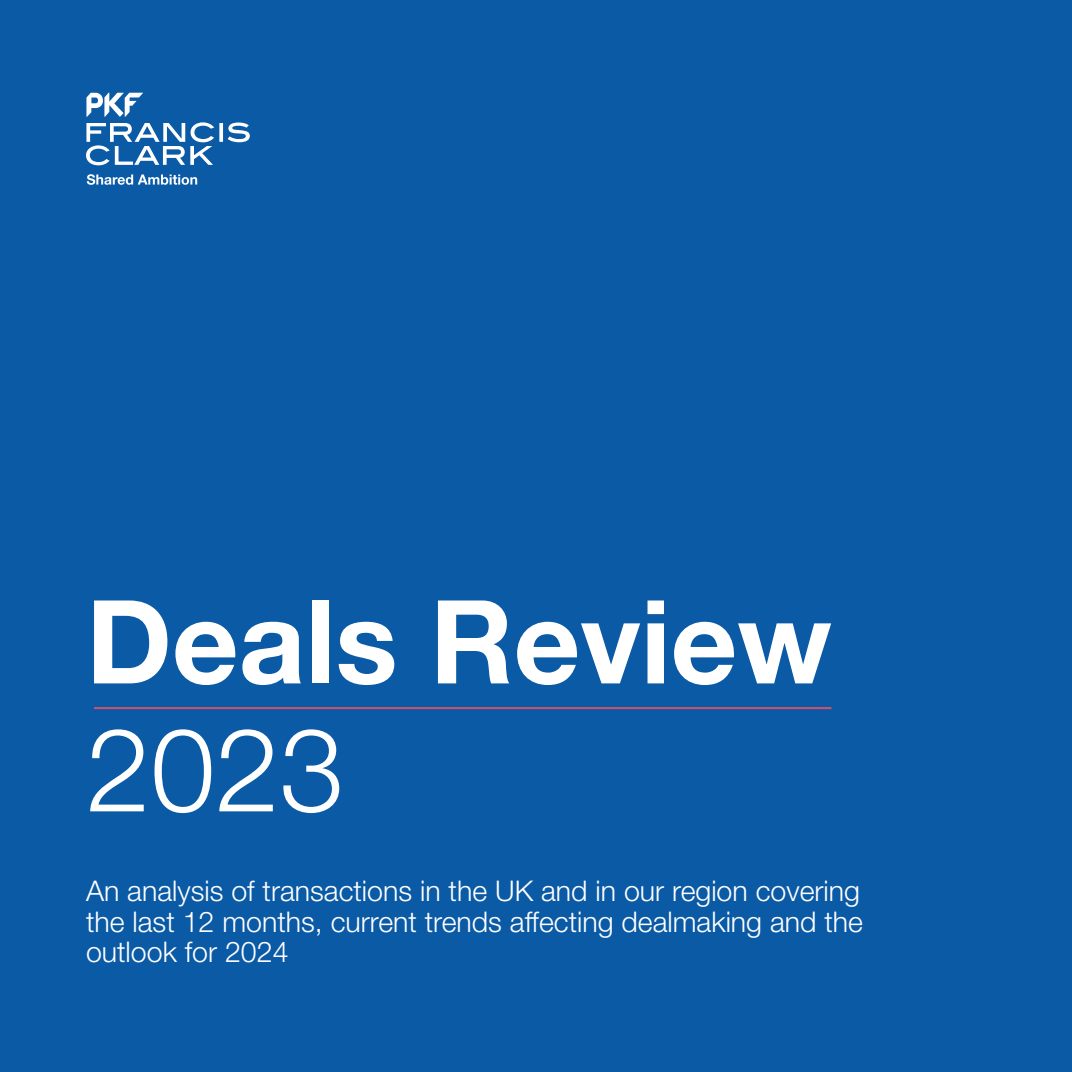
<style>
.page{position:relative;width:1072px;height:1072px;background:#fff}
.page>*{position:absolute;margin:0;border:0;box-sizing:border-box;transform-origin:0 0}
.t1{font:700 116.02px "Helvetica Neue LT Pro";color:#fff}
.t2{font:300 116.02px "Helvetica Neue LT Pro";color:#fff}
.t3{font:300 28.53px/30.8px "Helvetica Neue LT Pro";color:#fff;text-align:justify}
</style>
<div class="page">
<div style="left:0;top:0;width:1071px;height:1071px;background:#0a5aa6"></div>
<svg style="left:86px;top:93px;width:164px;height:72px"></svg>
<svg style="left:87px;top:174px;width:110px;height:11px"></svg>
<hr style="left:94px;top:707px;width:737px;height:2px;background:#cd516c">
<p class="t1" style="left:86px;top:570px;width:747px">Deals Review</p>
<p class="t2" style="left:86px;top:699px;width:260px">2023</p>
<p class="t3" style="left:86px;top:874px;width:778px">An analysis of transactions in the UK and in our region covering the last 12 months, current trends affecting dealmaking and the outlook for 2024</p>
</div>
